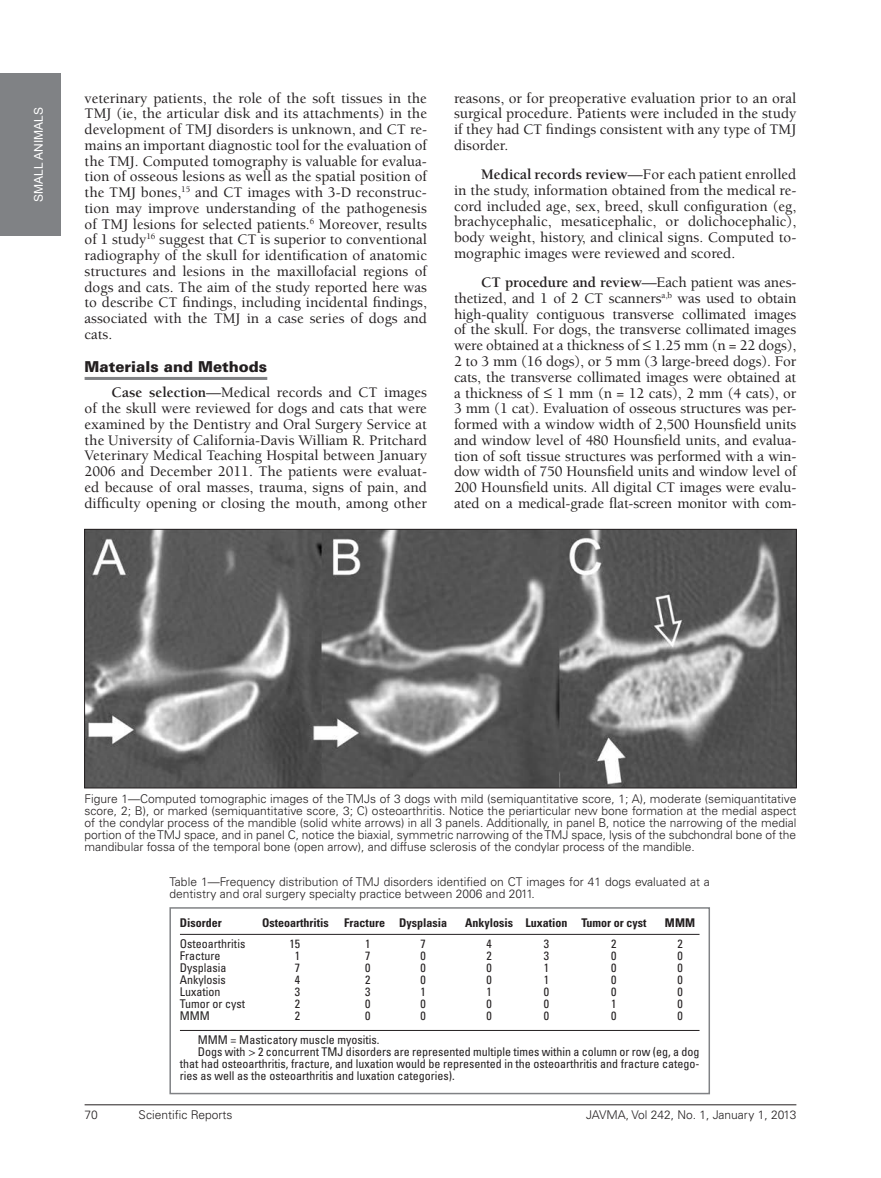
<style>
.page{position:relative;width:881px;height:1178px;background:#fff}
.page>*{position:absolute;margin:0;border:0;box-sizing:border-box;transform-origin:0 0}
.t1{font:500 15px/15.8px "Berkeley";color:#231f20;text-align:justify}
.t2{font:900 15px "Univers";color:#231f20}
.t3{font:300 12px/12px "Univers";color:#231f20;text-align:justify}
.t4{font:condensed 12px "Univers";color:#231f20}
.t5{font:700 condensed 12px "Univers";color:#231f20}
.t6{font:12px "Arial";color:#fff}
.s1{font-weight:700}
.s2{font-family:"Helvetica";font-weight:300;font-stretch:normal}
</style>
<div class="page">
<hr style="left:85px;top:1104px;width:711px;height:1px;background:#231f20">
<div style="left:0;top:73px;width:60px;height:162px;background:#808285"></div>
<hr style="left:85px;top:377px;width:182px;height:3px;background:#808285">
<img style="left:86px;top:531px;width:708px;height:255px">
<div style="left:84px;top:529px;width:712px;height:259px;border:1px solid #231f20"></div>
<hr style="left:180px;top:933px;width:519px;height:1px;background:#231f20">
<hr style="left:180px;top:1029px;width:519px;height:1px;background:#231f20">
<div style="left:169px;top:906px;width:540px;height:187px;border:2px solid #808285"></div>
<p class="t6" style="left:31px;top:202px;width:96px;rotate:-90deg">SMALL ANIMALS</p>
<p class="t1" style="left:85px;top:90px;width:344px">veterinary patients, the role of the soft tissues in the TMJ (ie, the articular disk and its attachments) in the development of TMJ disorders is unknown, and CT re&shy;mains an important diagnostic tool for the evaluation of the TMJ. Computed tomography is valuable for evalua&shy;tion of osseous lesions as well as the spatial position of the TMJ bones,<sup>15</sup> and CT images with 3-D reconstruc&shy;tion may improve understanding of the pathogenesis of TMJ lesions for selected patients.<sup>6</sup> Moreover, results of 1 study<sup>16</sup> suggest that CT is superior to conventional radiography of the skull for identification of anatomic structures and lesions in the maxillofacial regions of dogs and cats. The aim of the study reported here was to describe CT findings, including incidental findings, associated with the TMJ in a case series of dogs and cats.</p>
<p class="t2" style="left:85px;top:357px;width:184px">Materials and Methods</p>
<p class="t1" style="left:85px;top:385px;width:344px;text-indent:27px"><span class="s1">Case selection</span>—Medical records and CT images of the skull were reviewed for dogs and cats that were examined by the Dentistry and Oral Surgery Service at the University of California-Davis William R. Pritchard Veterinary Medical Teaching Hospital between January 2006 and December 2011. The patients were evaluat&shy;ed because of oral masses, trauma, signs of pain, and difficulty opening or closing the mouth, among other</p>
<p class="t1" style="left:454px;top:90px;width:344px">reasons, or for preoperative evaluation prior to an oral surgical procedure. Patients were included in the study if they had CT findings consistent with any type of TMJ disorder.</p>
<p class="t1" style="left:454px;top:167px;width:344px;text-indent:27px"><span class="s1">Medical records review</span>—For each patient enrolled in the study, information obtained from the medical re&shy;cord included age, sex, breed, skull configuration (eg, brachycephalic, mesaticephalic, or dolichocephalic), body weight, history, and clinical signs. Computed to&shy;mographic images were reviewed and scored.</p>
<p class="t1" style="left:454px;top:275px;width:344px;text-indent:27px"><span class="s1">CT procedure and review</span>—Each patient was anes&shy;thetized, and 1 of 2 CT scanners<sup>a,b</sup> was used to obtain high-quality contiguous transverse collimated images of the skull. For dogs, the transverse collimated images were obtained at a thickness of ≤ 1.25 mm (n = 22 dogs), 2 to 3 mm (16 dogs), or 5 mm (3 large-breed dogs). For cats, the transverse collimated images were obtained at a thickness of ≤ 1 mm (n = 12 cats), 2 mm (4 cats), or 3 mm (1 cat). Evaluation of osseous structures was per&shy;formed with a window width of 2,500 Hounsfield units and window level of 480 Hounsfield units, and evalua&shy;tion of soft tissue structures was performed with a win&shy;dow width of 750 Hounsfield units and window level of 200 Hounsfield units. All digital CT images were evalu&shy;ated on a medical-grade flat-screen monitor with com-</p>
<p class="t3" style="left:85px;top:792px;width:713px">Figure 1—Computed tomographic images of the TMJs of 3 dogs with mild (semiquantitative score, 1; A), moderate (semiquantitative score, 2; B), or marked (semiquantitative score, 3; C) osteoarthritis. Notice the periarticular new bone formation at the medial aspect of the condylar process of the mandible (solid white arrows) in all 3 panels. Additionally, in panel B, notice the narrowing of the medial portion of the TMJ space, and in panel C, notice the biaxial, symmetric narrowing of the TMJ space, lysis of the subchondral bone of the mandibular fossa of the temporal bone (open arrow), and diffuse sclerosis of the condylar process of the mandible.</p>
<p class="t3" style="left:169px;top:875px;width:541px">Table 1—Frequency distribution of TMJ disorders identified on CT images for 41 dogs evaluated at a dentistry and oral surgery specialty practice between 2006 and 2011.</p>
<p class="t5" style="left:180px;top:915px;width:43px">Disorder</p>
<p class="t5" style="left:262px;top:915px;width:68px">Osteoarthritis</p>
<p class="t5" style="left:344px;top:915px;width:104px">Fracture Dysplasia</p>
<p class="t5" style="left:465px;top:915px;width:183px">Ankylosis Luxation Tumor or cyst</p>
<p class="t5" style="left:664px;top:915px;width:31px">MMM</p>
<p class="t4" style="left:180px;top:936px;width:67px">Osteoarthritis</p>
<p class="t4" style="left:289px;top:936px;width:12px">15</p>
<p class="t4" style="left:365px;top:936px;width:7px">1</p>
<p class="t4" style="left:420px;top:936px;width:7px">7</p>
<p class="t4" style="left:486px;top:936px;width:7px">4</p>
<p class="t4" style="left:543px;top:936px;width:7px">3</p>
<p class="t4" style="left:611px;top:936px;width:7px">2</p>
<p class="t4" style="left:677px;top:936px;width:7px">2</p>
<p class="t4" style="left:180px;top:948px;width:42px">Fracture</p>
<p class="t4" style="left:294px;top:948px;width:7px">1</p>
<p class="t4" style="left:365px;top:948px;width:7px">7</p>
<p class="t4" style="left:420px;top:948px;width:7px">0</p>
<p class="t4" style="left:486px;top:948px;width:7px">2</p>
<p class="t4" style="left:543px;top:948px;width:7px">3</p>
<p class="t4" style="left:611px;top:948px;width:7px">0</p>
<p class="t4" style="left:677px;top:948px;width:7px">0</p>
<p class="t4" style="left:180px;top:960px;width:48px">Dysplasia</p>
<p class="t4" style="left:294px;top:960px;width:7px">7</p>
<p class="t4" style="left:365px;top:960px;width:7px">0</p>
<p class="t4" style="left:420px;top:960px;width:7px">0</p>
<p class="t4" style="left:486px;top:960px;width:7px">0</p>
<p class="t4" style="left:543px;top:960px;width:7px">1</p>
<p class="t4" style="left:611px;top:960px;width:7px">0</p>
<p class="t4" style="left:677px;top:960px;width:7px">0</p>
<p class="t4" style="left:180px;top:972px;width:47px">Ankylosis</p>
<p class="t4" style="left:294px;top:972px;width:7px">4</p>
<p class="t4" style="left:365px;top:972px;width:7px">2</p>
<p class="t4" style="left:420px;top:972px;width:7px">0</p>
<p class="t4" style="left:486px;top:972px;width:7px">0</p>
<p class="t4" style="left:543px;top:972px;width:7px">1</p>
<p class="t4" style="left:611px;top:972px;width:7px">0</p>
<p class="t4" style="left:677px;top:972px;width:7px">0</p>
<p class="t4" style="left:180px;top:984px;width:42px">Luxation</p>
<p class="t4" style="left:294px;top:984px;width:7px">3</p>
<p class="t4" style="left:365px;top:984px;width:7px">3</p>
<p class="t4" style="left:420px;top:984px;width:7px">1</p>
<p class="t4" style="left:486px;top:984px;width:7px">1</p>
<p class="t4" style="left:543px;top:984px;width:7px">0</p>
<p class="t4" style="left:611px;top:984px;width:7px">0</p>
<p class="t4" style="left:677px;top:984px;width:7px">0</p>
<p class="t4" style="left:180px;top:996px;width:67px">Tumor or cyst</p>
<p class="t4" style="left:294px;top:996px;width:7px">2</p>
<p class="t4" style="left:365px;top:996px;width:7px">0</p>
<p class="t4" style="left:420px;top:996px;width:7px">0</p>
<p class="t4" style="left:486px;top:996px;width:7px">0</p>
<p class="t4" style="left:543px;top:996px;width:7px">0</p>
<p class="t4" style="left:611px;top:996px;width:7px">1</p>
<p class="t4" style="left:677px;top:996px;width:7px">0</p>
<p class="t4" style="left:180px;top:1008px;width:31px">MMM</p>
<p class="t4" style="left:294px;top:1008px;width:7px">2</p>
<p class="t4" style="left:365px;top:1008px;width:7px">0</p>
<p class="t4" style="left:420px;top:1008px;width:7px">0</p>
<p class="t4" style="left:486px;top:1008px;width:7px">0</p>
<p class="t4" style="left:543px;top:1008px;width:7px">0</p>
<p class="t4" style="left:611px;top:1008px;width:7px">0</p>
<p class="t4" style="left:677px;top:1008px;width:7px">0</p>
<p class="t4" style="left:198px;top:1032px;width:183px">MMM = Masticatory muscle myositis.</p>
<p class="t4" style="left:198px;top:1044px;width:503px">Dogs with <span class="s2">&gt;</span> 2 concurrent TMJ disorders are represented multiple times within a column or row (eg, a dog</p>
<p class="t4" style="left:180px;top:1056px;width:521px">that had osteoarthritis, fracture, and luxation would be represented in the osteoarthritis and fracture catego-</p>
<p class="t4" style="left:180px;top:1068px;width:276px">ries as well as the osteoarthritis and luxation categories).</p>
<p class="t3" style="left:85px;top:1108px;width:15px">70</p>
<p class="t3" style="left:139px;top:1108px;width:95px">Scientific Reports</p>
<p class="t3" style="left:586px;top:1108px;width:211px">JAVMA, Vol 242, No. 1, January 1, 2013</p>
</div>
